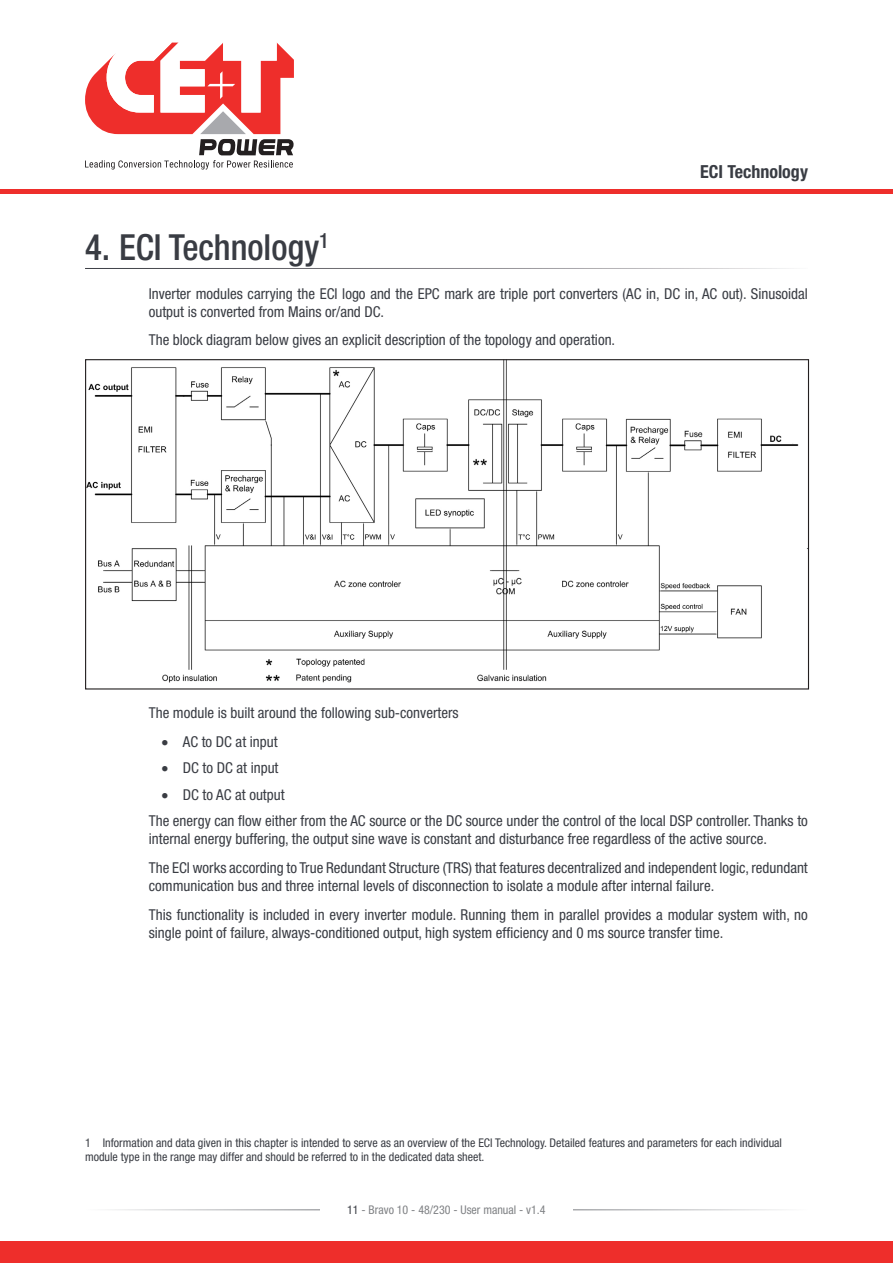
<style>
.page{position:relative;width:893px;height:1263px;background:#fff}
.page>*{position:absolute;margin:0;border:0;box-sizing:border-box;transform-origin:0 0}
.t1{font:500 condensed 36px "Helvetica Neue LT Std";color:#393c43}
.t2{font:700 condensed 18px "Helvetica Neue LT Std";color:#393c43}
.Body_Text{font:condensed 15px/18px "Helvetica Neue LT Std";color:#393c43}
.Footnote{font:condensed 12px/14.4px "Helvetica Neue LT Std";color:#393c43}
.t3{font:condensed 12px "Helvetica Neue LT Std";color:#808285}
.s1{color:#393c43}
</style>
<div class="page">
<hr style="left:85px;top:1209px;width:723px;height:1px;background:#393c43">
<div style="left:320px;top:1199px;width:253px;height:21px;background:#fff"></div>
<div style="left:0;top:1242px;width:893px;height:21px;background:#ee2e2b"></div>
<img style="left:87px;top:361px;width:720px;height:322px">
<svg style="left:85px;top:43px;width:209px;height:127px"></svg>
<hr style="left:0;top:189px;width:893px;height:4px;background:#ee2e2b">
<p class="t2" style="left:700px;top:161px;width:110px">ECI Technology</p>
<p class="t1" style="left:85px;top:225px;width:245px">4. ECI Technology<sup>1</sup></p>
<p class="Body_Text" style="left:149px;top:284px;width:660px">Inverter modules carrying the ECI logo and the EPC mark are triple port converters (AC in, DC in, AC out). Sinusoidal output is converted from Mains or/and DC.</p>
<p class="Body_Text" style="left:149px;top:331px;width:468px">The block diagram below gives an explicit description of the topology and operation.</p>
<p class="Body_Text" style="left:149px;top:704px;width:311px">The module is built around the following sub-converters</p>
<p class="Body_Text" style="left:162px;top:732px;width:118px">• AC to DC at input</p>
<p class="Body_Text" style="left:162px;top:759px;width:118px">• DC to DC at input</p>
<p class="Body_Text" style="left:162px;top:785px;width:125px">• DC to AC at output</p>
<p class="Body_Text" style="left:149px;top:812px;width:661px">The energy can flow either from the AC source or the DC source under the control of the local DSP controller. Thanks to internal energy buffering, the output sine wave is constant and disturbance free regardless of the active source.</p>
<p class="Body_Text" style="left:149px;top:858px;width:660px">The ECI works according to True Redundant Structure (TRS) that features decentralized and independent logic, redundant communication bus and three internal levels of disconnection to isolate a module after internal failure.</p>
<p class="Body_Text" style="left:149px;top:905px;width:660px">This functionality is included in every inverter module. Running them in parallel provides a modular system with, no single point of failure, always-conditioned output, high system efficiency and 0 ms source transfer time.</p>
<p class="Footnote" style="left:85px;top:1135px;width:698px">1 Information and data given in this chapter is intended to serve as an overview of the ECI Technology. Detailed features and parameters for each individual module type in the range may differ and should be referred to in the dedicated data sheet.</p>
<p class="t3" style="left:347px;top:1203px;width:200px"><span class="s1">11</span> - Bravo 10 - 48/230 - User manual - v1.4</p>
</div>
